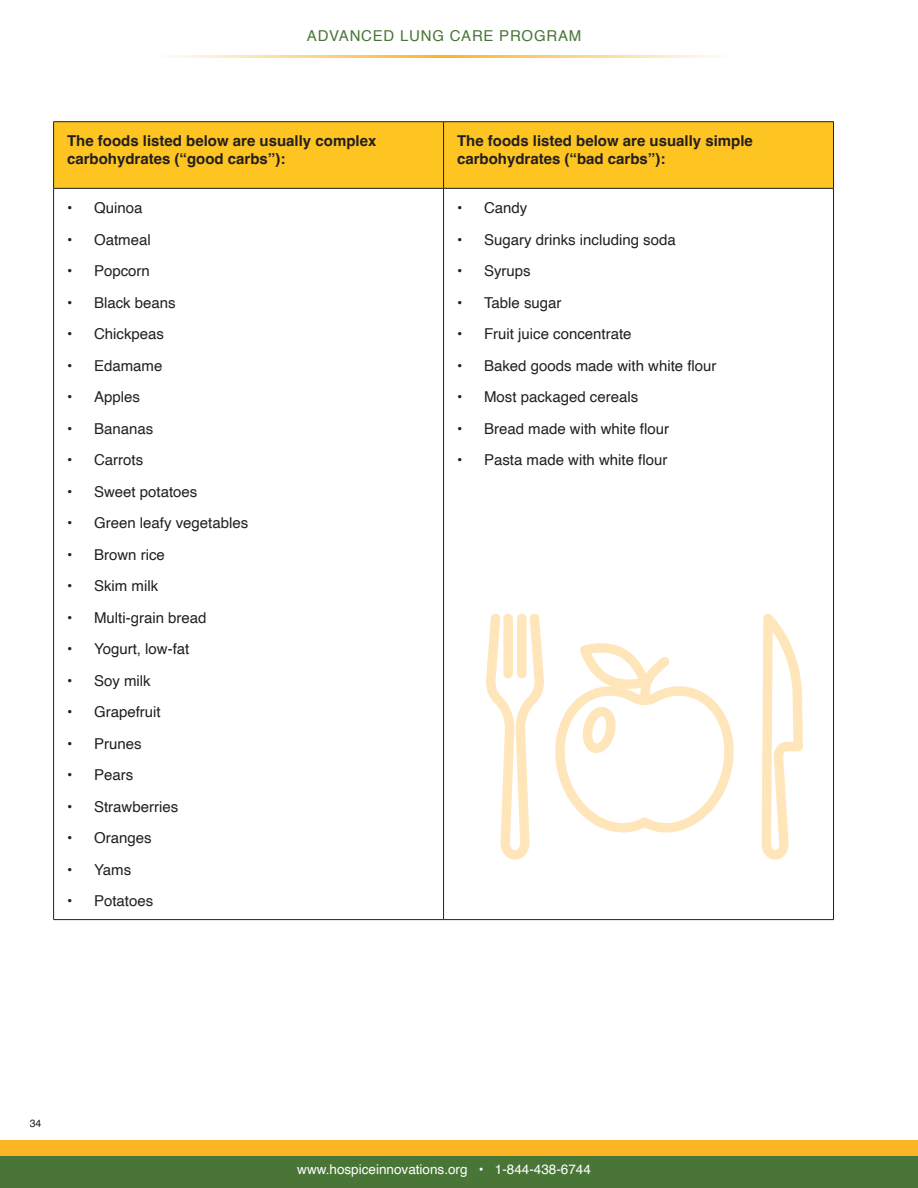
<style>
.page{position:relative;width:918px;height:1188px;background:#fff}
.page>*{position:absolute;margin:0;border:0;box-sizing:border-box;transform-origin:0 0}
.t1{font:15px "Helvetica";color:#231f20}
.t2{font:700 15px/18px "Helvetica";color:#231f20}
.t3{font:15px "Helvetica";letter-spacing:.05em;color:#497637}
.t4{font:13.5px "Helvetica";color:#fff}
.t5{font:10.5px "Helvetica";color:#231f20}
</style>
<div class="page">
<div style="left:0;top:1156px;width:918px;height:32px;background:#497637"></div>
<div style="left:0;top:1141px;width:918px;height:15px;background:#fcb525"></div>
<hr style="left:156px;top:55px;width:576px;height:3px;background:#fcb525">
<div style="left:54px;top:122px;width:779px;height:66px;background:#fec422"></div>
<hr style="left:53px;top:121px;width:391px;height:1px;background:#231f20">
<hr style="left:53px;top:122px;width:1px;height:66px;background:#231f20">
<hr style="left:444px;top:121px;width:390px;height:1px;background:#231f20">
<hr style="left:443px;top:122px;width:1px;height:66px;background:#231f20">
<hr style="left:833px;top:122px;width:1px;height:66px;background:#231f20">
<hr style="left:53px;top:188px;width:391px;height:1px;background:#231f20">
<hr style="left:53px;top:189px;width:1px;height:730px;background:#231f20">
<hr style="left:444px;top:188px;width:390px;height:1px;background:#231f20">
<hr style="left:443px;top:189px;width:1px;height:730px;background:#231f20">
<hr style="left:833px;top:189px;width:1px;height:730px;background:#231f20">
<hr style="left:53px;top:919px;width:391px;height:1px;background:#231f20">
<hr style="left:444px;top:919px;width:390px;height:1px;background:#231f20">
<svg style="left:486px;top:613px;width:248px;height:247px"></svg>
<svg style="left:761px;top:613px;width:42px;height:247px"></svg>
<p class="t3" style="left:307px;top:24px;width:276px">ADVANCED LUNG CARE PROGRAM</p>
<p class="t2" style="left:67px;top:134px;width:311px">The foods listed below are usually complex carbohydrates (“good carbs”):</p>
<p class="t2" style="left:457px;top:134px;width:297px">The foods listed below are usually simple carbohydrates (“bad carbs”):</p>
<p class="t1" style="left:67px;top:196px;width:77px">• Quinoa</p>
<p class="t1" style="left:67px;top:228px;width:85px">• Oatmeal</p>
<p class="t1" style="left:67px;top:259px;width:84px">• Popcorn</p>
<p class="t1" style="left:67px;top:291px;width:110px">• Black beans</p>
<p class="t1" style="left:67px;top:322px;width:99px">• Chickpeas</p>
<p class="t1" style="left:67px;top:354px;width:97px">• Edamame</p>
<p class="t1" style="left:67px;top:385px;width:74px">• Apples</p>
<p class="t1" style="left:67px;top:417px;width:88px">• Bananas</p>
<p class="t1" style="left:67px;top:448px;width:78px">• Carrots</p>
<p class="t1" style="left:67px;top:480px;width:132px">• Sweet potatoes</p>
<p class="t1" style="left:67px;top:511px;width:183px">• Green leafy vegetables</p>
<p class="t1" style="left:67px;top:543px;width:99px">• Brown rice</p>
<p class="t1" style="left:67px;top:574px;width:93px">• Skim milk</p>
<p class="t1" style="left:67px;top:606px;width:141px">• Multi-grain bread</p>
<p class="t1" style="left:67px;top:637px;width:124px">• Yogurt, low-fat</p>
<p class="t1" style="left:67px;top:669px;width:85px">• Soy milk</p>
<p class="t1" style="left:67px;top:700px;width:95px">• Grapefruit</p>
<p class="t1" style="left:67px;top:732px;width:76px">• Prunes</p>
<p class="t1" style="left:67px;top:763px;width:68px">• Pears</p>
<p class="t1" style="left:67px;top:795px;width:113px">• Strawberries</p>
<p class="t1" style="left:67px;top:826px;width:86px">• Oranges</p>
<p class="t1" style="left:67px;top:858px;width:66px">• Yams</p>
<p class="t1" style="left:67px;top:889px;width:88px">• Potatoes</p>
<p class="t1" style="left:457px;top:196px;width:72px">• Candy</p>
<p class="t1" style="left:457px;top:228px;width:220px">• Sugary drinks including soda</p>
<p class="t1" style="left:457px;top:259px;width:75px">• Syrups</p>
<p class="t1" style="left:457px;top:291px;width:106px">• Table sugar</p>
<p class="t1" style="left:457px;top:322px;width:176px">• Fruit juice concentrate</p>
<p class="t1" style="left:457px;top:354px;width:261px">• Baked goods made with white flour</p>
<p class="t1" style="left:457px;top:385px;width:183px">• Most packaged cereals</p>
<p class="t1" style="left:457px;top:417px;width:214px">• Bread made with white flour</p>
<p class="t1" style="left:457px;top:448px;width:212px">• Pasta made with white flour</p>
<p class="t5" style="left:30px;top:1115px;width:13px">34</p>
<p class="t4" style="left:297px;top:1159px;width:295px">www.hospiceinnovations.org • 1-844-438-6744</p>
</div>
